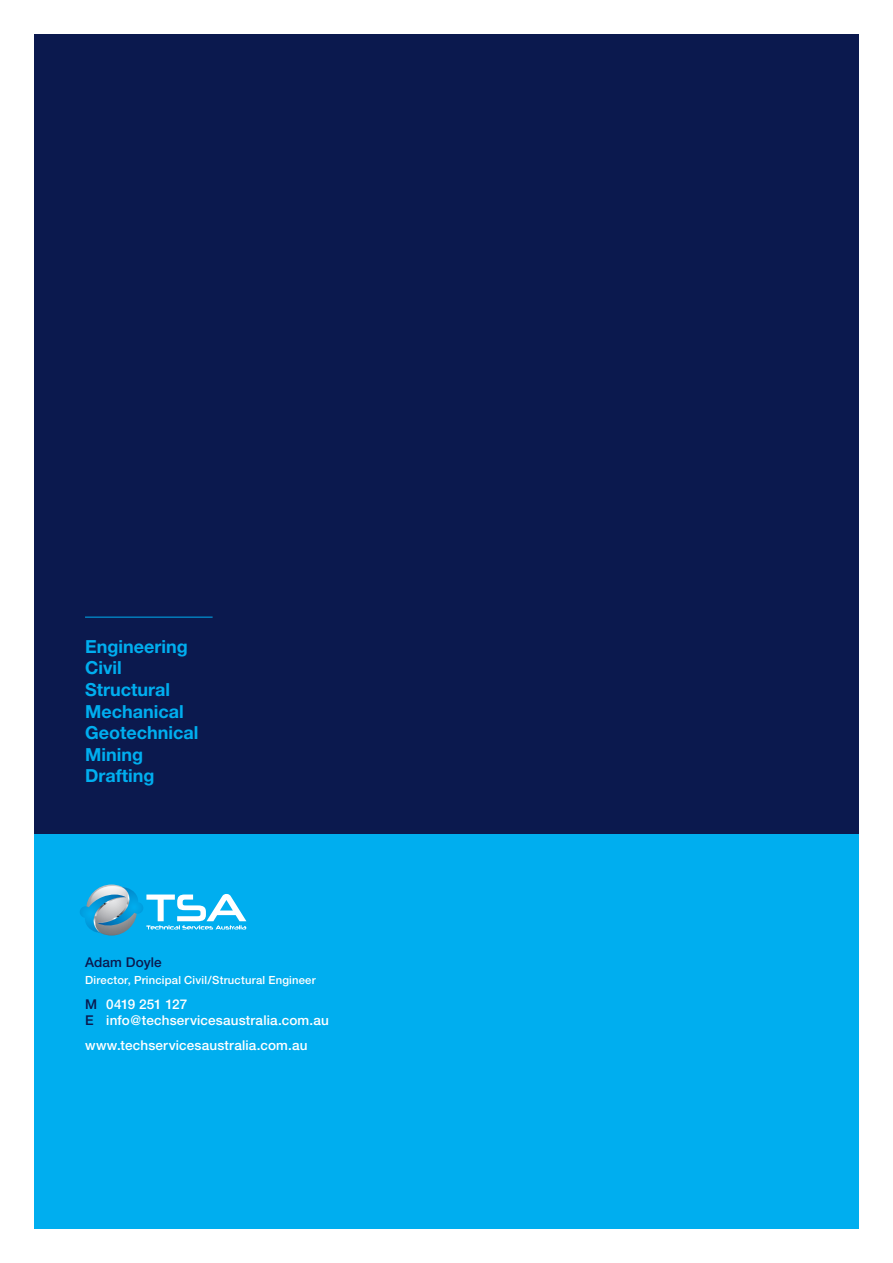
<style>
.page{position:relative;width:893px;height:1263px;background:#fff}
.page>*{position:absolute;margin:0;border:0;box-sizing:border-box;transform-origin:0 0}
.t1{font:700 18px/21.6px "Helvetica Neue";color:#00aeef}
.t2{font:500 13.5px/16.5px "Helvetica Neue";letter-spacing:.01em;color:#fff}
.t3{font:500 13.5px "Helvetica Neue";letter-spacing:.01em;color:#0b194e}
.t4{font:500 11.25px "Helvetica Neue";letter-spacing:.02em;color:#fff}
.s1{color:#0b194e}
</style>
<div class="page">
<div style="left:34px;top:833px;width:825px;height:396px;background:#00aeef"></div>
<div style="left:34px;top:34px;width:825px;height:799px;background:#0b194e"></div>
<svg style="left:86px;top:884px;width:51px;height:51px"></svg>
<svg style="left:80px;top:886px;width:166px;height:47px"></svg>
<hr style="left:85px;top:617px;width:128px;height:1px;background:#00aeef">
<h1 class="t1" style="left:85px;top:635px;width:115px">Engineering<br>Civil<br>Structural<br>Mechanical<br>Geotechnical<br>Mining<br>Drafting</h1>
<p class="t3" style="left:85px;top:954px;width:78px">Adam Doyle</p>
<p class="t4" style="left:85px;top:973px;width:232px">Director, Principal Civil/Structural Engineer</p>
<p class="t2" style="left:85px;top:996px;width:245px"><span class="s1">M</span> 0419 251 127<br><span class="s1">E</span> info@techservicesaustralia.com.au</p>
<p class="t2" style="left:85px;top:1037px;width:224px">www.techservicesaustralia.com.au</p>
</div>
